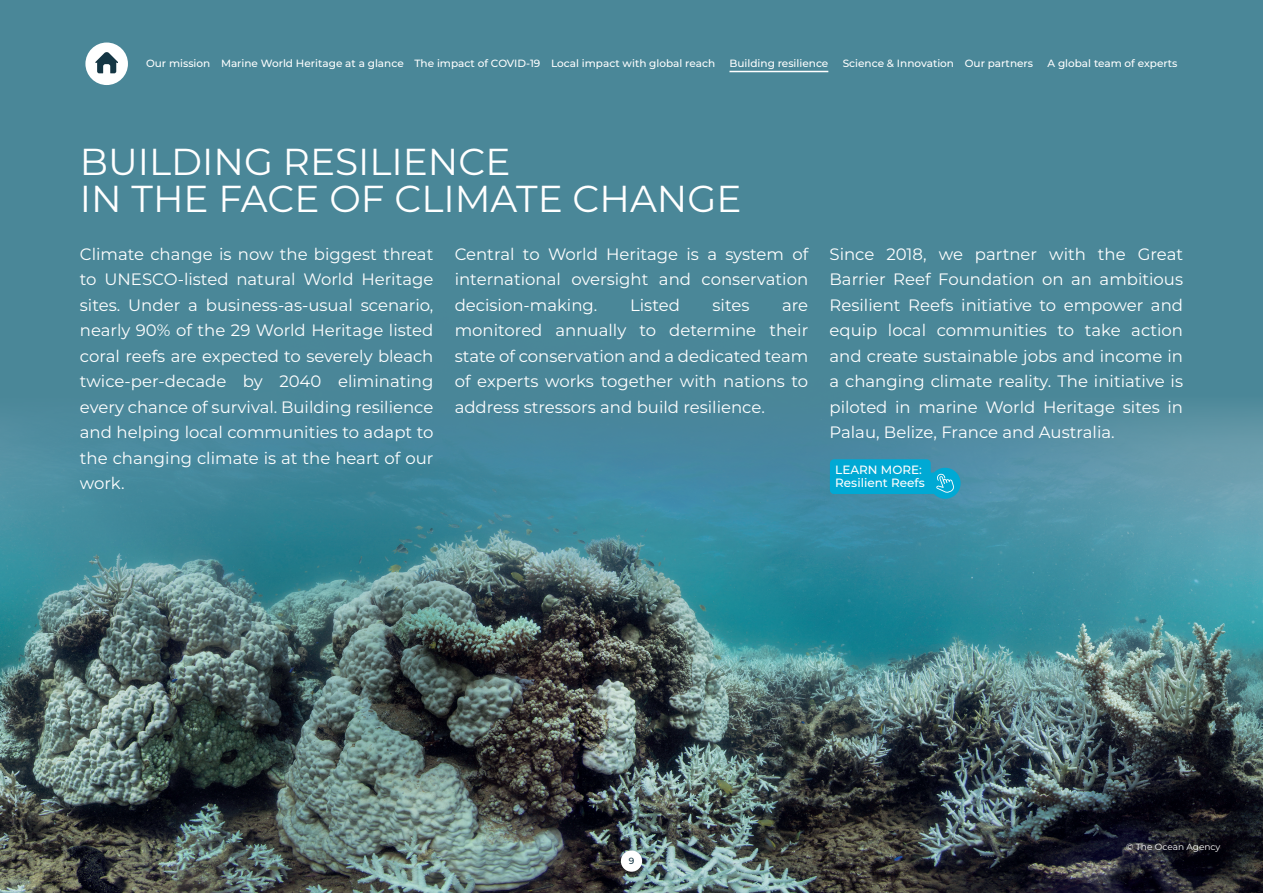
<style>
.page{position:relative;width:1263px;height:893px;background:#4a8798}
.page>*{position:absolute;margin:0;border:0;box-sizing:border-box;transform-origin:0 0}
.t1{font:37.5px/37.5px "Montserrat";color:#fff}
.t2{font:16.5px/25.5px "Montserrat";color:#fff;text-align:justify}
.t3{font:500 12px/13.5px "Montserrat";color:#fff}
.t4{font:500 10.5px "Montserrat";color:#fff}
.t5{font:9px "Montserrat";color:#fff}
.t6{font:500 9px "Montserrat";color:#143543}
</style>
<div class="page">
<img style="left:0;top:409px;width:1263px;height:484px">
<div style="left:830px;top:459px;width:101px;height:35px;background:#00a9d4;border-radius:4px"></div>
<div style="left:930px;top:468px;width:31px;height:31px;background:#00a9d4;border-radius:50%"></div>
<svg style="left:936px;top:473px;width:18px;height:20px"></svg>
<div style="left:621px;top:850px;width:21px;height:22px;background:#fff;border-radius:50%"></div>
<div style="left:85px;top:43px;width:43px;height:42px;background:#fff;border-radius:50%"></div>
<svg style="left:95px;top:52px;width:23px;height:21px"></svg>
<hr style="left:729px;top:71px;width:99px;height:1px;background:#fff">
<p class="t4" style="left:146px;top:55px;width:571px">Our mission Marine World Heritage at a glance The impact of COVID-19 Local impact with global reach</p>
<p class="t4" style="left:729px;top:55px;width:100px">Building resilience</p>
<p class="t4" style="left:843px;top:55px;width:192px">Science &amp; Innovation Our partners</p>
<p class="t4" style="left:1047px;top:55px;width:132px">A global team of experts</p>
<h1 class="t1" style="left:80px;top:141px;width:663px">BUILDING RESILIENCE<br>IN THE FACE OF CLIMATE CHANGE</h1>
<p class="t2" style="left:80px;top:241px;width:355px">Climate change is now the biggest threat to UNESCO-listed natural World Heritage sites. Under a business-as-usual scenario, nearly 90% of the 29 World Heritage listed coral reefs are expected to severely bleach twice-per-decade by 2040 eliminating every chance of survival. Building resilience and helping local communities to adapt to the changing climate is at the heart of our work.</p>
<p class="t2" style="left:455px;top:241px;width:355px">Central to World Heritage is a system of international oversight and conservation decision-making.</p>
<p class="t2" style="left:630px;top:292px;width:51px">Listed</p>
<p class="t2" style="left:712px;top:292px;width:38px">sites</p>
<p class="t2" style="left:455px;top:292px;width:355px;text-indent:327px">are monitored annually to determine their state of conservation and a dedicated team of experts works together with nations to address stressors and build resilience.</p>
<p class="t2" style="left:829px;top:241px;width:355px">Since 2018, we partner with the Great Barrier Reef Foundation on an ambitious Resilient Reefs initiative to empower and equip local communities to take action and create sustainable jobs and income in a changing climate reality. The initiative is piloted in marine World Heritage sites in Palau, Belize, France and Australia.</p>
<p class="t3" style="left:835px;top:462px;width:91px">LEARN MORE:<br>Resilient Reefs</p>
<p class="t6" style="left:629px;top:855px;width:7px">9</p>
<p class="t5" style="left:1126px;top:841px;width:96px">© The Ocean Agency</p>
</div>
